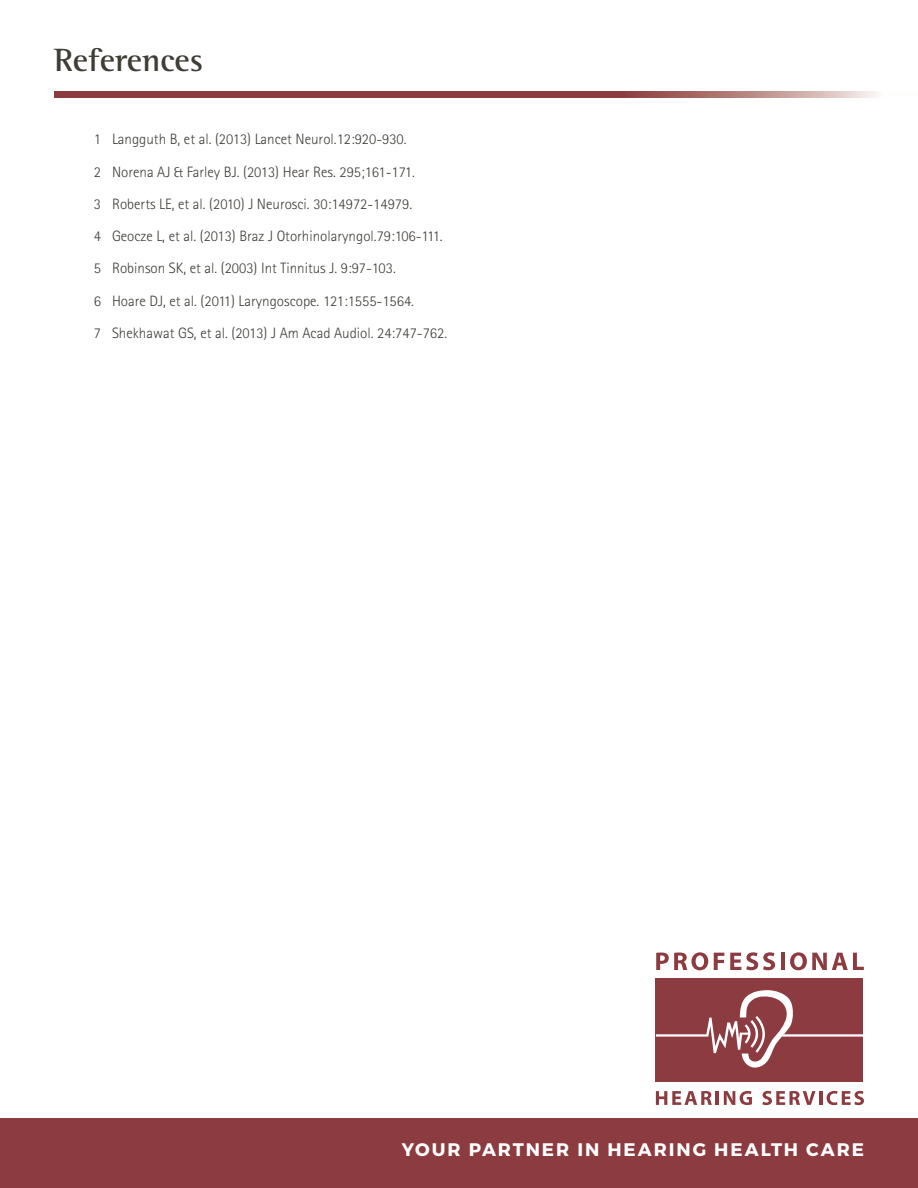
<style>
.page{position:relative;width:918px;height:1188px;background:#fff}
.page>*{position:absolute;margin:0;border:0;box-sizing:border-box;transform-origin:0 0}
.t1{font:700 33px "Rotis Semi Serif Pro";color:#3f3d36}
.t2{font:700 18.15px "Montserrat";letter-spacing:.105em;color:#fff}
.t3{font:300 15px/32.2px "Rotis Sans Serif Pro";color:#3f3d36}
</style>
<div class="page">
<svg style="left:54px;top:92px;width:822px;height:6px;background:#9b5457"></svg>
<div style="left:0;top:1119px;width:918px;height:69px;background:#8c3b40"></div>
<div style="left:656px;top:978px;width:207px;height:103px;background:#8c3b40"></div>
<svg style="left:656px;top:1091px;width:56px;height:14px"></svg>
<hr style="left:716px;top:1091px;width:3px;height:14px;background:#8c3b40">
<svg style="left:724px;top:1091px;width:28px;height:14px"></svg>
<svg style="left:762px;top:1091px;width:54px;height:14px"></svg>
<hr style="left:819px;top:1091px;width:3px;height:14px;background:#8c3b40">
<svg style="left:827px;top:1091px;width:37px;height:14px"></svg>
<svg style="left:656px;top:952px;width:52px;height:18px"></svg>
<svg style="left:714px;top:953px;width:10px;height:17px"></svg>
<svg style="left:730px;top:952px;width:45px;height:18px"></svg>
<hr style="left:781px;top:953px;width:4px;height:17px;background:#8c3b40">
<svg style="left:790px;top:952px;width:74px;height:18px"></svg>
<svg style="left:656px;top:990px;width:207px;height:78px"></svg>
<h1 class="t1" style="left:54px;top:40px;width:151px">References</h1>
<p class="t3" style="left:94px;top:123px;width:355px">1 Langguth B, et al. (2013) Lancet Neurol.12:920-930.<br>2 Norena AJ &amp; Farley BJ. (2013) Hear Res. 295;161-171.<br>3 Roberts LE, et al. (2010) J Neurosci. 30:14972-14979.<br>4 Geocze L, et al. (2013) Braz J Otorhinolaryngol.79:106-111.<br>5 Robinson SK, et al. (2003) Int Tinnitus J. 9:97-103.<br>6 Hoare DJ, et al. (2011) Laryngoscope. 121:1555-1564.<br>7 Shekhawat GS, et al. (2013) J Am Acad Audiol. 24:747-762.</p>
<p class="t2" style="left:402px;top:1138px;width:464px">YOUR PARTNER IN HEARING HEALTH CARE</p>
</div>
